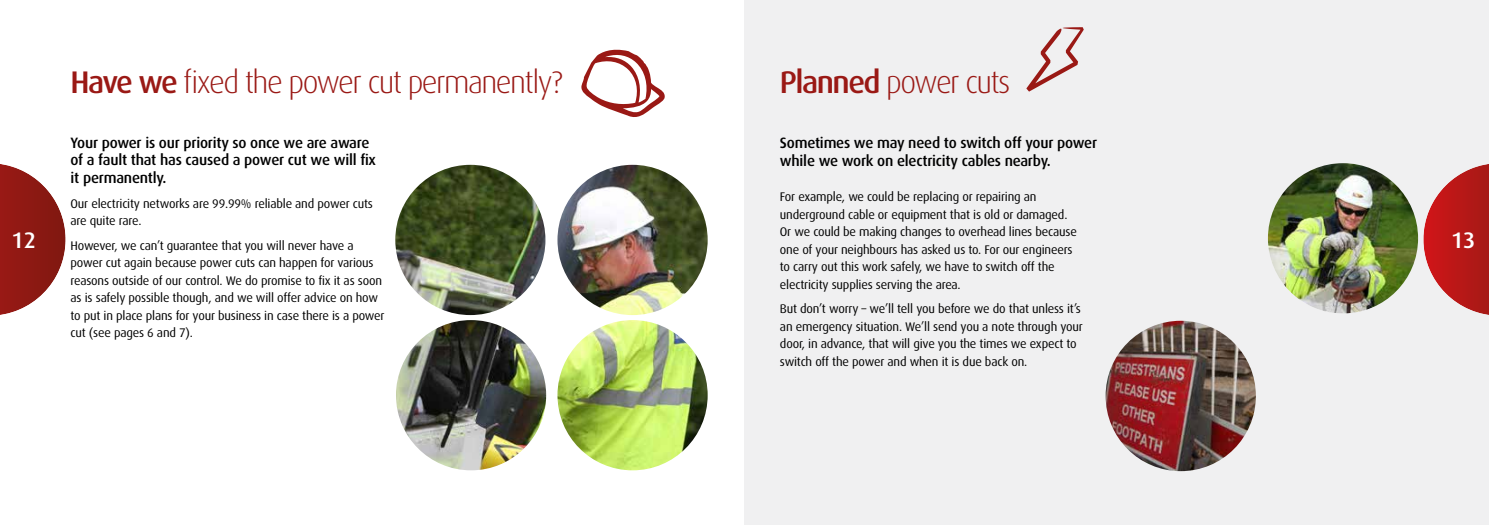
<style>
.page{position:relative;width:1489px;height:525px;background:#fff}
.page>*{position:absolute;margin:0;border:0;box-sizing:border-box;transform-origin:0 0}
.t1{font:300 31.25px "Dax";letter-spacing:-.05em;color:#9a1915}
.t2{font:500 22.5px "Dax";color:#fff}
.t3{font:500 15px/17.5px "Dax";letter-spacing:-.015em;color:#000}
.t4{font:12.5px/17.5px "Dax";letter-spacing:-.015em;color:#000}
.s1{font-weight:500}
</style>
<div class="page">
<div style="left:744px;top:0;width:744px;height:524px;background:#f0f0f1"></div>
<svg style="left:0;top:164px;width:66px;height:151px"></svg>
<svg style="left:1423px;top:164px;width:65px;height:151px"></svg>
<svg style="left:581px;top:50px;width:83px;height:67px"></svg>
<img style="left:395px;top:165px;width:312px;height:305px">
<svg style="left:1026px;top:27px;width:57px;height:65px"></svg>
<img style="left:1105px;top:320px;width:150px;height:151px;border-radius:75px">
<img style="left:1267px;top:163px;width:150px;height:150px;border-radius:75px">
<h1 class="t1" style="left:71px;top:68px;width:493px"><span class="s1">Have we</span> fixed the power cut permanently?</h1>
<p class="t3" style="left:71px;top:135px;width:307px">Your power is our priority so once we are aware of a fault that has caused a power cut we will fix it permanently.</p>
<p class="t4" style="left:71px;top:195px;width:304px">Our electricity networks are 99.99% reliable and power cuts are quite rare.</p>
<p class="t4" style="left:71px;top:237px;width:315px">However, we can’t guarantee that you will never have a power cut again because power cuts can happen for various reasons outside of our control. We do promise to fix it as soon as is safely possible though, and we will offer advice on how to put in place plans for your business in case there is a power cut (see pages 6 and 7).</p>
<h1 class="t1" style="left:780px;top:68px;width:232px"><span class="s1">Planned</span> power cuts</h1>
<p class="t3" style="left:780px;top:135px;width:318px">Sometimes we may need to switch off your power while we work on electricity cables nearby.</p>
<p class="t4" style="left:780px;top:189px;width:298px">For example, we could be replacing or repairing an underground cable or equipment that is old or damaged.<br>Or we could be making changes to overhead lines because one of your neighbours has asked us to. For our engineers to carry out this work safely, we have to switch off the electricity supplies serving the area.</p>
<p class="t4" style="left:780px;top:301px;width:304px">But don’t worry – we’ll tell you before we do that unless it’s an emergency situation. We’ll send you a note through your door, in advance, that will give you the times we expect to switch off the power and when it is due back on.</p>
<h2 class="t2" style="left:12px;top:230px;width:26px">12</h2>
<h2 class="t2" style="left:1450px;top:230px;width:26px">13</h2>
</div>
